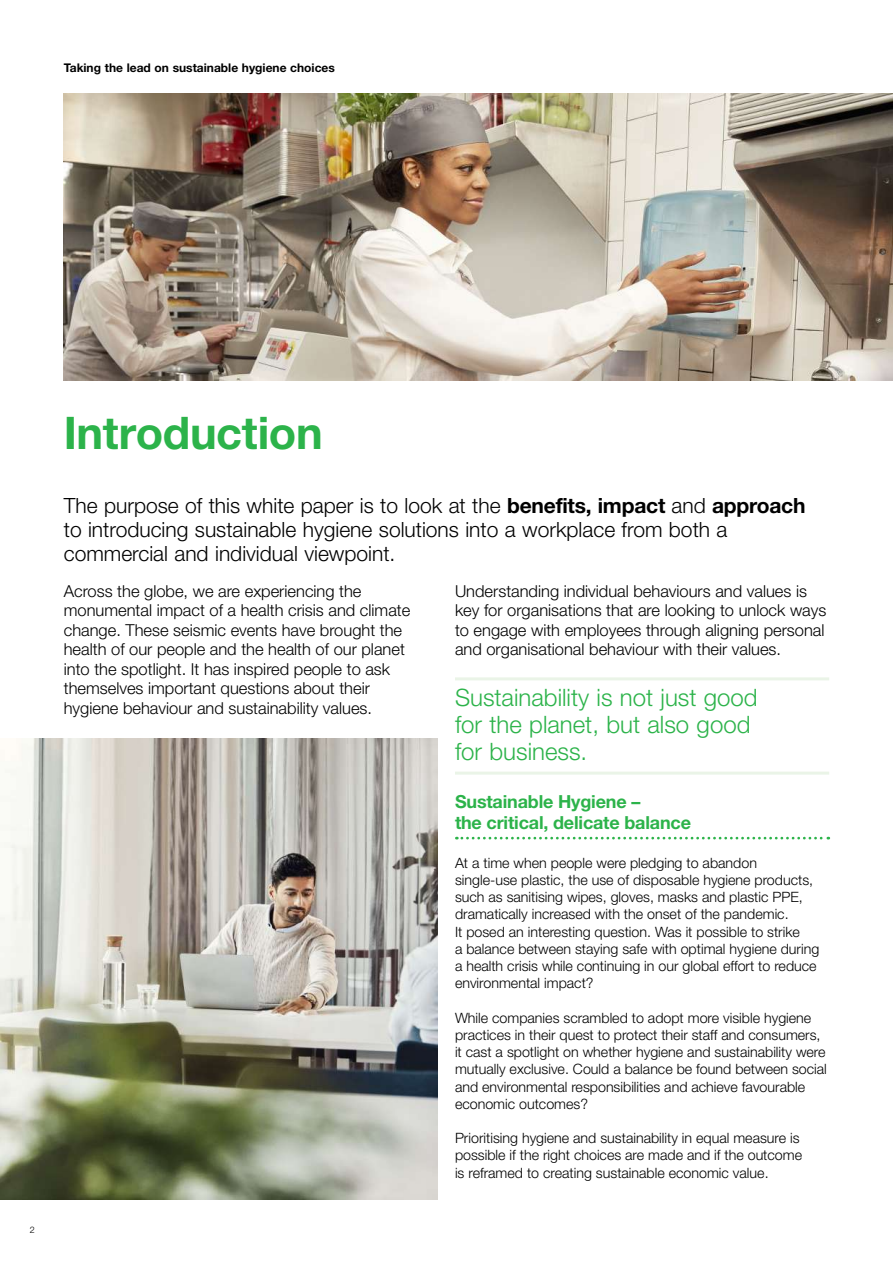
<style>
.page{position:relative;width:893px;height:1263px;background:#fff}
.page>*{position:absolute;margin:0;border:0;box-sizing:border-box;transform-origin:0 0}
.t1{font:700 45px "Helvetica Neue LT Std";letter-spacing:-.01em;color:#2cb34a}
.t2{font:300 24px/27px "Helvetica Neue LT Std";color:#2cb34a}
.t3{font:300 21px/24px "Helvetica Neue LT Std";color:#000}
.t4{font:700 18px/21px "Helvetica Neue LT Std";letter-spacing:-.01em;color:#2cb34a}
.t5{font:300 16.5px/19.5px "Helvetica Neue LT Std";color:#000}
.t6{font:300 14.25px/17.2px "Helvetica Neue LT Std";color:#000}
.t7{font:700 12px "Helvetica Neue LT Std";color:#000}
.t8{font:300 9px "Helvetica Neue LT Std";color:#000}
.s1{font-weight:700}
</style>
<div class="page">
<svg style="left:456px;top:837px;width:373px;height:2px"></svg>
<img style="left:0;top:739px;width:438px;height:460px">
<hr style="left:455px;top:772px;width:374px;height:3px;background:#eaf4e7">
<hr style="left:455px;top:677px;width:374px;height:3px;background:#eaf4e7">
<img style="left:64px;top:94px;width:829px;height:286px">
<p class="t7" style="left:64px;top:61px;width:273px">Taking the lead on sustainable hygiene choices</p>
<p class="t8" style="left:30px;top:1224px;width:7px">2</p>
<h1 class="t1" style="left:64px;top:405px;width:260px">Introduction</h1>
<h3 class="t3" style="left:64px;top:493px;width:743px">The purpose of this white paper is to look at the <span class="s1">benefits, impact</span> and <span class="s1">approach </span>to introducing sustainable hygiene solutions into a workplace from both a commercial and individual viewpoint.</h3>
<p class="t5" style="left:64px;top:581px;width:348px">Across the globe, we are experiencing the monumental impact of a health crisis and climate change. These seismic events have brought the health of our people and the health of our planet into the spotlight. It has inspired people to ask themselves important questions about their hygiene behaviour and sustainability values.</p>
<p class="t5" style="left:455px;top:581px;width:373px">Understanding individual behaviours and values is key for organisations that are looking to unlock ways to engage with employees through aligning personal and organisational behaviour with their values.</p>
<h2 class="t2" style="left:455px;top:683px;width:304px">Sustainability is not just good for the planet, but also good for business.</h2>
<p class="t4" style="left:455px;top:791px;width:237px">Sustainable Hygiene –<br>the critical, delicate balance</p>
<p class="t6" style="left:455px;top:853px;width:366px">At a time when people were pledging to abandon single-use plastic, the use of disposable hygiene products, such as sanitising wipes, gloves, masks and plastic PPE, dramatically increased with the onset of the pandemic.<br>It posed an interesting question. Was it possible to strike<br>a balance between staying safe with optimal hygiene during a health crisis while continuing in our global effort to reduce environmental impact?</p>
<p class="t6" style="left:455px;top:1009px;width:373px">While companies scrambled to adopt more visible hygiene practices in their quest to protect their staff and consumers, it cast a spotlight on whether hygiene and sustainability were mutually exclusive. Could a balance be found between social and environmental responsibilities and achieve favourable economic outcomes?</p>
<p class="t6" style="left:455px;top:1129px;width:349px">Prioritising hygiene and sustainability in equal measure is possible if the right choices are made and if the outcome is reframed to creating sustainable economic value.</p>
</div>
